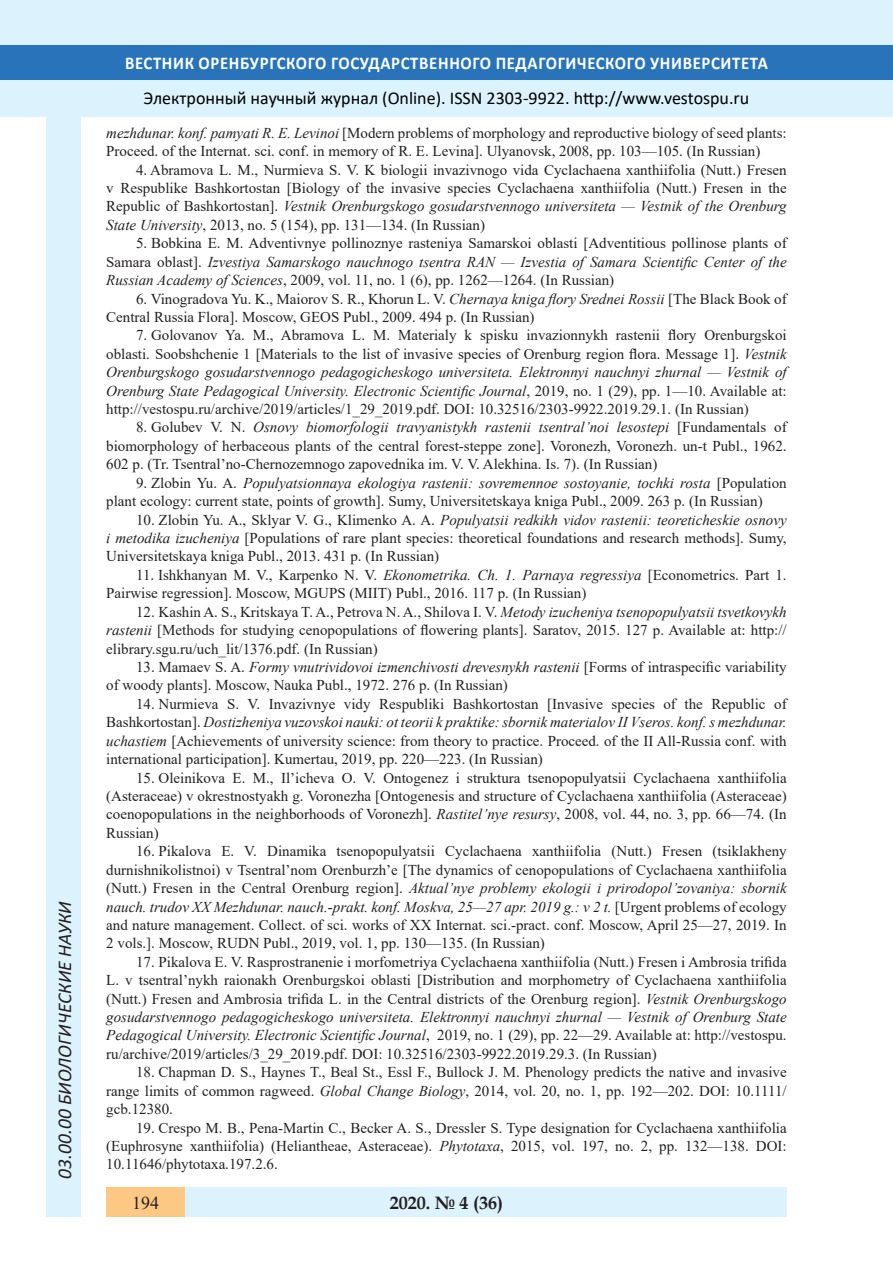
<style>
.page{position:relative;width:893px;height:1263px;background:#fff}
.page>*{position:absolute;margin:0;border:0;box-sizing:border-box;transform-origin:0 0}
.t1{font:italic 19.5px "Calibri";color:#231f20}
.t2{font:18px "Calibri";color:#000}
.t3{font:700 18px "Calibri";letter-spacing:.04em;color:#fff;scale:.93 1}
.t4{font:700 18px "Book Antiqua";color:#231f20}
.t5{font:18px "Times New Roman";color:#231f20}
.литература{font:15px/18.5px "Times New Roman";color:#231f20;text-align:justify}
.s1{font-style:italic}
</style>
<div class="page">
<div style="left:0;top:0;width:893px;height:116px;background:#dcf2fc"></div>
<div style="left:0;top:45px;width:893px;height:34px;background:#2873ba"></div>
<div style="left:106px;top:1188px;width:681px;height:29px;background:#dcf2fc"></div>
<div style="left:106px;top:1188px;width:79px;height:29px;background:#fdc784"></div>
<div style="left:47px;top:116px;width:34px;height:1101px;background:#dcf2fc"></div>
<h1 class="t1" style="left:51px;top:1179px;width:279px;rotate:-90deg">03.00.00 БИОЛОГИЧЕСКИЕ НАУКИ</h1>
<p class="t3" style="left:125px;top:50px;width:693px">ВЕСТНИК ОРЕНБУРГСКОГО ГОСУДАРСТВЕННОГО ПЕДАГОГИЧЕСКОГО УНИВЕРСИТЕТА</p>
<p class="t2" style="left:144px;top:85px;width:607px">Электронный научный журнал (Online). ISSN 2303-9922. http://www.vestospu.ru</p>
<p class="литература" style="left:106px;top:123px;width:682px"><span class="s1">mezhdunar. konf. pamyati R. E. Levinoi</span> [Modern problems of morphology and reproductive biology of seed plants:<br>Proceed. of the Internat. sci. conf. in memory of R. E. Levina]. Ulyanovsk, 2008, pp. 103—105. (In Russian)</p>
<p class="литература" style="left:106px;top:160px;width:682px;text-indent:30px">4. Abramova L. M., Nurmieva S. V. K biologii invazivnogo vida Cyclachaena xanthiifolia (Nutt.) Fresen v Respublike Bashkortostan [Biology of the invasive species Cyclachaena xanthiifolia (Nutt.) Fresen in the Republic of Bashkortostan]. <span class="s1">Vestnik Orenburgskogo gosudarstvennogo universiteta — Vestnik of the Orenburg State University</span>, 2013, no. 5 (154), pp. 131—134. (In Russian)</p>
<p class="литература" style="left:106px;top:233px;width:682px;text-indent:30px">5. Bobkina E. M. Adventivnye pollinoznye rasteniya Samarskoi oblasti [Adventitious pollinose plants of Samara oblast]. <span class="s1">Izvestiya Samarskogo nauchnogo tsentra RAN — Izvestia of Samara Scientific Center of the Russian Academy of Sciences</span>, 2009, vol. 11, no. 1 (6), pp. 1262—1264. (In Russian)</p>
<p class="литература" style="left:106px;top:289px;width:682px;text-indent:30px">6. Vinogradova Yu. K., Maiorov S. R., Khorun L. V. <span class="s1">Chernaya kniga flory Srednei Rossii</span> [The Black Book of<br>Central Russia Flora]. Moscow, GEOS Publ., 2009. 494 p. (In Russian)</p>
<p class="литература" style="left:106px;top:326px;width:682px;text-indent:30px">7. Golovanov Ya. M., Abramova L. M. Materialy k spisku invazionnykh rastenii flory Orenburgskoi oblasti. Soobshchenie 1 [Materials to the list of invasive species of Orenburg region flora. Message 1]. <span class="s1">Vestnik Orenburgskogo gosudarstvennogo pedagogicheskogo universiteta. Elektronnyi nauchnyi zhurnal — Vestnik of Orenburg State Pedagogical University. Electronic Scientific Journal</span>, 2019, no. 1 (29), pp. 1—10. Available at: http://vestospu.ru/archive/2019/articles/1_29_2019.pdf. DOI: 10.32516/2303-9922.2019.29.1. (In Russian)</p>
<p class="литература" style="left:106px;top:418px;width:682px;text-indent:30px">8. Golubev V. N. <span class="s1">Osnovy biomorfologii travyanistykh rastenii tsentral’noi lesostepi</span> [Fundamentals of biomorphology of herbaceous plants of the central forest-steppe zone]. Voronezh, Voronezh. un-t Publ., 1962.<br>602 p. (Tr. Tsentral’no-Chernozemnogo zapovednika im. V. V. Alekhina. Is. 7). (In Russian)</p>
<p class="литература" style="left:106px;top:473px;width:682px;text-indent:30px">9. Zlobin Yu. A. <span class="s1">Populyatsionnaya ekologiya rastenii: sovremennoe sostoyanie, tochki rosta</span> [Population plant ecology: current state, points of growth]. Sumy, Universitetskaya kniga Publ., 2009. 263 p. (In Russian)</p>
<p class="литература" style="left:106px;top:510px;width:682px;text-indent:30px">10. Zlobin Yu. A., Sklyar V. G., Klimenko A. A. <span class="s1">Populyatsii redkikh vidov rastenii: teoreticheskie osnovy i metodika izucheniya</span> [Populations of rare plant species: theoretical foundations and research methods]. Sumy, Universitetskaya kniga Publ., 2013. 431 p. (In Russian)</p>
<p class="литература" style="left:106px;top:565px;width:682px;text-indent:30px">11. Ishkhanyan M. V., Karpenko N. V. <span class="s1">Ekonometrika. Ch. 1. Parnaya regressiya</span> [Econometrics. Part 1.<br>Pairwise regression]. Moscow, MGUPS (MIIT) Publ., 2016. 117 p. (In Russian)</p>
<p class="литература" style="left:106px;top:602px;width:682px;text-indent:30px">12. Kashin A. S., Kritskaya T. A., Petrova N. A., Shilova I. V. <span class="s1">Metody izucheniya tsenopopulyatsii tsvetkovykh rastenii</span> [Methods for studying cenopopulations of flowering plants]. Saratov, 2015. 127 p. Available at: http:// elibrary.sgu.ru/uch_lit/1376.pdf. (In Russian)</p>
<p class="литература" style="left:106px;top:657px;width:682px;text-indent:30px">13. Mamaev S. A. <span class="s1">Formy vnutrividovoi izmenchivosti drevesnykh rastenii</span> [Forms of intraspecific variability of woody plants]. Moscow, Nauka Publ., 1972. 276 p. (In Russian)</p>
<p class="литература" style="left:106px;top:694px;width:682px;text-indent:30px">14. Nurmieva S. V. Invazivnye vidy Respubliki Bashkortostan [Invasive species of the Republic of Bashkortostan]. <span class="s1">Dostizheniya vuzovskoi nauki: ot teorii k praktike: sbornik materialov II Vseros. konf. s mezhdunar. uchastiem</span> [Achievements of university science: from theory to practice. Proceed. of the II All-Russia conf. with international participation]. Kumertau, 2019, pp. 220—223. (In Russian)</p>
<p class="литература" style="left:106px;top:768px;width:682px;text-indent:30px">15. Oleinikova E. M., Il’icheva O. V. Ontogenez i struktura tsenopopulyatsii Cyclachaena xanthiifolia (Asteraceae) v okrestnostyakh g. Voronezha [Ontogenesis and structure of Cyclachaena xanthiifolia (Asteraceae) coenopopulations in the neighborhoods of Voronezh]. <span class="s1">Rastitel’nye resursy</span>, 2008, vol. 44, no. 3, pp. 66—74. (In Russian)</p>
<p class="литература" style="left:106px;top:841px;width:682px;text-indent:30px">16. Pikalova E. V. Dinamika tsenopopulyatsii Cyclachaena xanthiifolia (Nutt.) Fresen (tsiklakheny durnishnikolistnoi) v Tsentral’nom Orenburzh’e [The dynamics of cenopopulations of Cyclachaena xanthiifolia (Nutt.) Fresen in the Central Orenburg region]. <span class="s1">Aktual’nye problemy ekologii i prirodopol’zovaniya: sbornik nauch. trudov XX Mezhdunar. nauch.-prakt. konf. Moskva, 25—27 apr. 2019 g.: v 2 t.</span> [Urgent problems of ecology and nature management. Collect. of sci. works of XX Internat. sci.-pract. conf. Moscow, April 25—27, 2019. In 2 vols.]. Moscow, RUDN Publ., 2019, vol. 1, pp. 130—135. (In Russian)</p>
<p class="литература" style="left:106px;top:952px;width:682px;text-indent:30px">17. Pikalova E. V. Rasprostranenie i morfometriya Cyclachaena xanthiifolia (Nutt.) Fresen i Ambrosia trifida L. v tsentral’nykh raionakh Orenburgskoi oblasti [Distribution and morphometry of Cyclachaena xanthiifolia (Nutt.) Fresen and Ambrosia trifida L. in the Central districts of the Orenburg region]. <span class="s1">Vestnik Orenburgskogo gosudarstvennogo pedagogicheskogo universiteta. Elektronnyi nauchnyi zhurnal — Vestnik of Orenburg State Pedagogical University. Electronic Scientific Journal</span>, 2019, no. 1 (29), pp. 22—29. Available at: http://vestospu. ru/archive/2019/articles/3_29_2019.pdf. DOI: 10.32516/2303-9922.2019.29.3. (In Russian)</p>
<p class="литература" style="left:106px;top:1062px;width:682px;text-indent:30px">18. Chapman D. S., Haynes T., Beal St., Essl F., Bullock J. M. Phenology predicts the native and invasive range limits of common ragweed. <span class="s1">Global Change Biology</span>, 2014, vol. 20, no. 1, pp. 192—202. DOI: 10.1111/ gcb.12380.</p>
<p class="литература" style="left:106px;top:1118px;width:682px;text-indent:30px">19. Crespo M. B., Pena-Martin C., Becker A. S., Dressler S. Type designation for Cyclachaena xanthiifolia (Euphrosyne xanthiifolia) (Heliantheae, Asteraceae). <span class="s1">Phytotaxa</span>, 2015, vol. 197, no. 2, pp. 132—138. DOI:<br>10.11646/phytotaxa.197.2.6.</p>
<p class="t5" style="left:132px;top:1190px;width:28px">194</p>
<p class="t4" style="left:390px;top:1190px;width:115px">2020. № 4 (36)</p>
</div>
